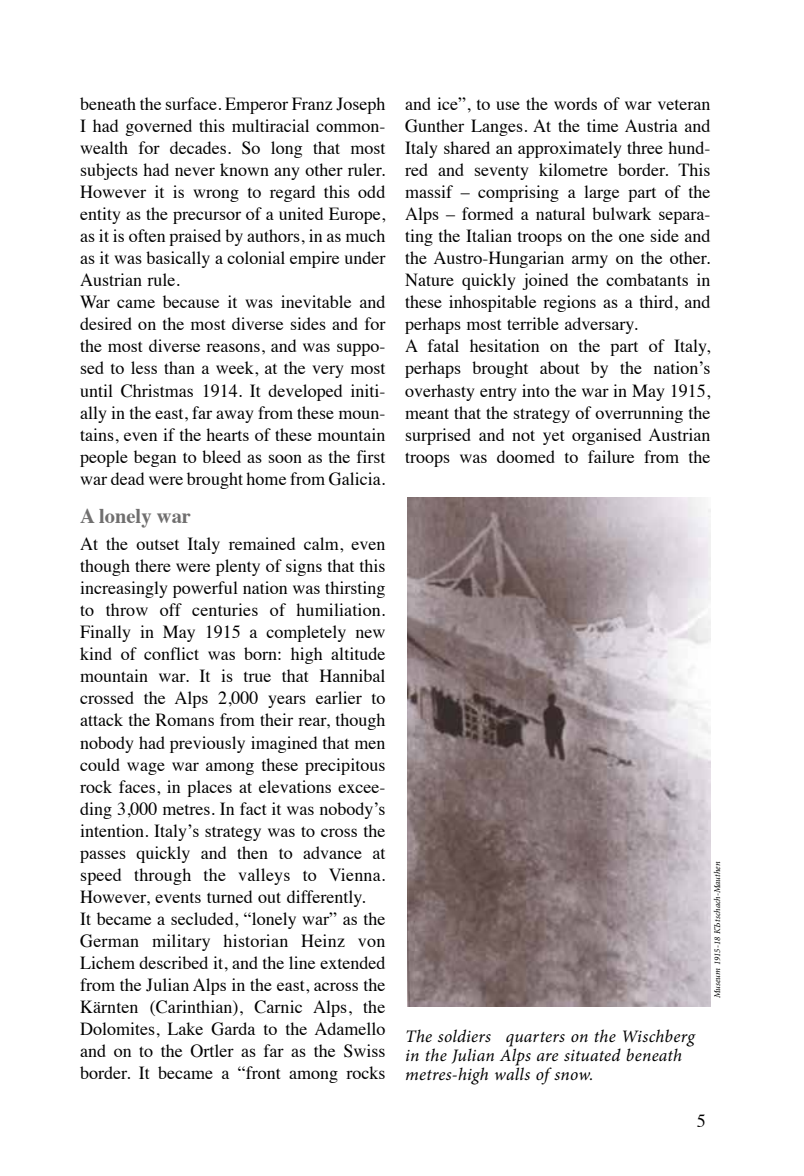
<style>
.page{position:relative;width:804px;height:1176px;background:#fff}
.page>*{position:absolute;margin:0;border:0;box-sizing:border-box;transform-origin:0 0}
.t1{font:700 21px "Times";color:#706f6f}
.t2{font:18.38px/22.1px "Times";color:#000}
.t3{font:italic 17.5px/19.2px "Minion Pro";letter-spacing:.01em;color:#000}
.t4{font:italic 8.75px "Minion Pro";letter-spacing:.01em;color:#000}
</style>
<div class="page">
<img style="left:407px;top:497px;width:303px;height:509px">
<p class="t2" style="left:80px;top:91px;width:307px">beneath the surface. Emperor Franz Joseph I had governed this multiracial common&shy;wealth for decades. So long that most subjects had never known any other ruler.<br>However it is wrong to regard this odd entity as the precursor of a united Europe, as it is often praised by authors, in as much as it was basically a colonial empire under Austrian rule.<br>War came because it was inevitable and desired on the most diverse sides and for the most diverse reasons, and was suppo&shy;sed to less than a week, at the very most until Christmas 1914. It developed initi&shy;ally in the east, far away from these moun&shy;tains, even if the hearts of these mountain people began to bleed as soon as the first war dead were brought home from Galicia.</p>
<p class="t1" style="left:80px;top:496px;width:112px">A lonely war</p>
<p class="t2" style="left:80px;top:531px;width:307px">At the outset Italy remained calm, even though there were plenty of signs that this increasingly powerful nation was thirsting to throw off centuries of humiliation.<br>Finally in May 1915 a completely new kind of conflict was born: high altitude mountain war. It is true that Hannibal crossed the Alps 2,000 years earlier to attack the Romans from their rear, though nobody had previously imagined that men could wage war among these precipitous rock faces, in places at elevations excee&shy;ding 3,000 metres. In fact it was nobody’s intention. Italy’s strategy was to cross the passes quickly and then to advance at speed through the valleys to Vienna.<br>However, events turned out differently.<br>It became a secluded, “lonely war” as the German military historian Heinz von Lichem described it, and the line extended from the Julian Alps in the east, across the Kärnten (Carinthian), Carnic Alps, the Dolomites, Lake Garda to the Adamello and on to the Ortler as far as the Swiss border. It became a “front among rocks</p>
<p class="t2" style="left:405px;top:91px;width:307px">and ice”, to use the words of war veteran Gunther Langes. At the time Austria and Italy shared an approximately three hund&shy;red and seventy kilometre border. This massif – comprising a large part of the Alps – formed a natural bulwark separa&shy;ting the Italian troops on the one side and the Austro-Hungarian army on the other.<br>Nature quickly joined the combatants in these inhospitable regions as a third, and perhaps most terrible adversary.<br>A fatal hesitation on the part of Italy, perhaps brought about by the nation’s overhasty entry into the war in May 1915, meant that the strategy of overrunning the surprised and not yet organised Austrian troops was doomed to failure from the</p>
<p class="t4" style="left:711px;top:998px;width:138px;rotate:-90deg">Museum 1915-18 KЪtschach-Mauthen</p>
<p class="t3" style="left:405px;top:1026px;width:291px">The soldiersʼ quarters on the Wischberg in the Julian Alps are situated beneath metres-high walls of snow.</p>
<p class="t2" style="left:696px;top:1108px;width:11px">5</p>
</div>
